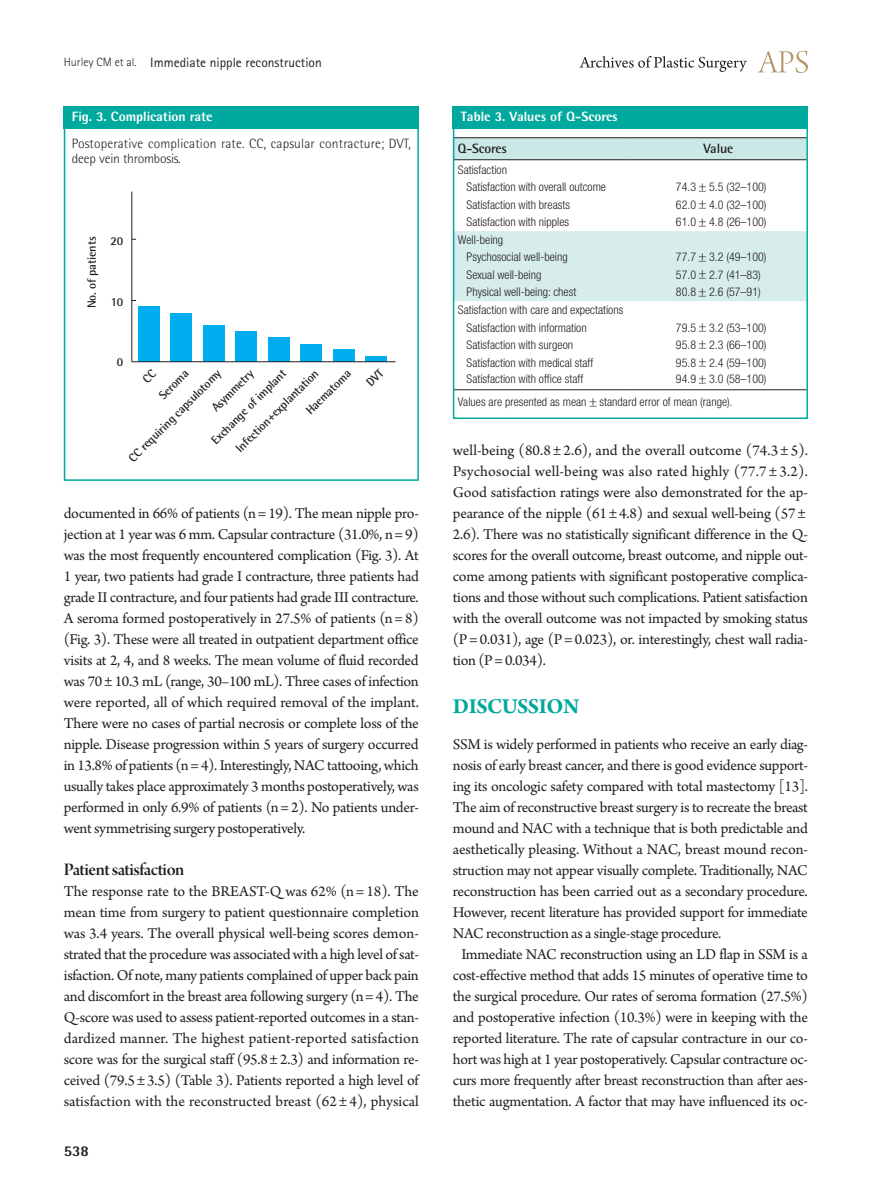
<style>
.page{position:relative;width:893px;height:1191px;background:#fff}
.page>*{position:absolute;margin:0;border:0;box-sizing:border-box;transform-origin:0 0}
.대제목{font:700 22.5px "Arno Pro";letter-spacing:-.02em;color:#00a99d}
.중제목{font:18.75px "Arno Pro Smbd Display";letter-spacing:-.025em;color:#231f20}
.본문_0{font:15.75px/21px "Arno Pro";letter-spacing:-.015em;color:#231f20;text-align:justify}
.본문{font:15.75px/21px "Arno Pro";letter-spacing:-.02em;color:#231f20;text-align:center}
.t1{font:800 15px "Rotis Semi Sans Std";color:#231f20}
.그림설명{font:300 13.5px/15px "Rotis Semi Sans Std";letter-spacing:.015em;color:#231f20}
.표그림제목{font:800 13.5px "Rotis Semi Sans Std";color:#fff}
.t2{font:13.5px "Rotis Sans Serif Std";color:#231f20}
.표열제목{font:700 13.5px "Rotis Semi Sans Std";letter-spacing:-.01em;color:#231f20}
.표본문{font:300 condensed 12px "Helvetica Neue LT Std";color:#231f20}
.그림지문{font:700 12px "Rotis Semi Sans Std";letter-spacing:-.01em;color:#231f20}
.s1{font-weight:300;font-size:12px}
.s2{font-family:"Dotum";font-weight:400;font-stretch:normal}
</style>
<div class="page">
<svg style="left:757px;top:51px;width:51px;height:22px"></svg>
<svg style="left:579px;top:56px;width:168px;height:16px"></svg>
<div style="left:64px;top:106px;width:355px;height:23px;background:#00a99d"></div>
<div style="left:64px;top:106px;width:355px;height:375px;border:2px solid #00a99d"></div>
<div style="left:138px;top:306px;width:21px;height:56px;background:#00aeef"></div>
<div style="left:366px;top:356px;width:21px;height:6px;background:#00aeef"></div>
<div style="left:333px;top:349px;width:21px;height:13px;background:#00aeef"></div>
<div style="left:301px;top:344px;width:21px;height:18px;background:#00aeef"></div>
<div style="left:268px;top:337px;width:21px;height:25px;background:#00aeef"></div>
<div style="left:236px;top:331px;width:21px;height:31px;background:#00aeef"></div>
<div style="left:203px;top:325px;width:21px;height:37px;background:#00aeef"></div>
<div style="left:171px;top:313px;width:21px;height:49px;background:#00aeef"></div>
<hr style="left:131px;top:192px;width:1px;height:170px;background:#231f20">
<hr style="left:132px;top:361px;width:263px;height:1px;background:#231f20">
<div style="left:456px;top:138px;width:349px;height:21px;background:#c9e8e6"></div>
<div style="left:456px;top:231px;width:349px;height:70px;background:#d6edec"></div>
<hr style="left:454px;top:389px;width:176px;height:1px;background:#231f20">
<hr style="left:630px;top:389px;width:177px;height:1px;background:#231f20">
<hr style="left:454px;top:137px;width:176px;height:1px;background:#231f20">
<hr style="left:630px;top:137px;width:177px;height:1px;background:#231f20">
<hr style="left:454px;top:159px;width:176px;height:1px;background:#231f20">
<hr style="left:630px;top:159px;width:177px;height:1px;background:#231f20">
<div style="left:453px;top:106px;width:355px;height:23px;background:#00a99d"></div>
<div style="left:453px;top:106px;width:355px;height:313px;border:2px solid #00a99d"></div>
<p class="t2" style="left:64px;top:54px;width:260px"><span class="s1">Hurley CM et al.</span> Immediate nipple reconstruction</p>
<p class="표그림제목" style="left:72px;top:108px;width:142px">Fig. 3. Complication rate</p>
<p class="그림설명" style="left:72px;top:136px;width:341px">Postoperative complication rate. CC, capsular contracture; DVT, deep vein thrombosis.</p>
<p class="그림지문" style="left:84px;top:308px;width:73px;rotate:-90deg">No. of patients</p>
<p class="그림지문" style="left:111px;top:233px;width:14px">20</p>
<p class="그림지문" style="left:111px;top:294px;width:14px">10</p>
<p class="그림지문" style="left:117px;top:355px;width:8px">0</p>
<p class="그림지문" style="left:208px;top:437px;width:102px;rotate:-45deg">Exchange of implant</p>
<p class="그림지문" style="left:125px;top:454px;width:127px;rotate:-45deg">CC requiring capsulotomy</p>
<p class="그림지문" style="left:208px;top:404px;width:55px;rotate:-45deg">Asymmetry</p>
<p class="그림지문" style="left:156px;top:391px;width:38px;rotate:-45deg">Seroma</p>
<p class="그림지문" style="left:303px;top:407px;width:60px;rotate:-45deg">Haematoma</p>
<p class="그림지문" style="left:232px;top:445px;width:113px;rotate:-45deg">Infection+explantation</p>
<p class="본문_0" style="left:64px;top:504px;width:357px">documented in 66% of patients (n = 19). The mean nipple pro&shy;jection at 1 year was 6 mm. Capsular contracture (31.0%, n = 9) was the most frequently encountered complication (Fig. 3). At 1 year, two patients had grade I contracture, three patients had grade II contracture, and four patients had grade III contracture.<br>A seroma formed postoperatively in 27.5% of patients (n = 8) (Fig. 3). These were all treated in outpatient department office visits at 2, 4, and 8 weeks. The mean volume of fluid recorded was 70 ± 10.3 mL (range, 30–100 mL). Three cases of infection were reported, all of which required removal of the implant.<br>There were no cases of partial necrosis or complete loss of the nipple. Disease progression within 5 years of surgery occurred in 13.8% of patients (n = 4). Interestingly, NAC tattooing, which usually takes place approximately 3 months postoperatively, was performed in only 6.9% of patients (n = 2). No patients under&shy;went symmetrising surgery postoperatively.</p>
<p class="중제목" style="left:64px;top:859px;width:122px">Patient satisfaction</p>
<p class="본문_0" style="left:64px;top:882px;width:357px">The response rate to the BREAST-Q was 62% (n = 18). The mean time from surgery to patient questionnaire completion was 3.4 years. The overall physical well-being scores demon&shy;strated that the procedure was associated with a high level of sat&shy;isfaction. Of note, many patients complained of upper back pain and discomfort in the breast area following surgery (n = 4). The Q-score was used to assess patient-reported outcomes in a stan&shy;dardized manner. The highest patient-reported satisfaction score was for the surgical staff (95.8 ± 2.3) and information re&shy;ceived (79.5 ± 3.5) (Table 3). Patients reported a high level of satisfaction with the reconstructed breast (62 ± 4), physical</p>
<p class="t1" style="left:64px;top:1141px;width:27px">538</p>
<p class="표그림제목" style="left:461px;top:108px;width:158px">Table 3. Values of Q-Scores</p>
<p class="표열제목" style="left:458px;top:140px;width:51px">Q-Scores</p>
<p class="표열제목" style="left:703px;top:140px;width:31px">Value</p>
<p class="표본문" style="left:458px;top:163px;width:51px">Satisfaction</p>
<p class="표본문" style="left:467px;top:180px;width:141px">Satisfaction with overall outcome</p>
<p class="표본문" style="left:676px;top:180px;width:92px">74.3<span class="s2">±</span>5.5 (32–100)</p>
<p class="표본문" style="left:467px;top:198px;width:105px">Satisfaction with breasts</p>
<p class="표본문" style="left:676px;top:198px;width:92px">62.0<span class="s2">±</span>4.0 (32–100)</p>
<p class="표본문" style="left:467px;top:215px;width:104px">Satisfaction with nipples</p>
<p class="표본문" style="left:676px;top:215px;width:92px">61.0<span class="s2">±</span>4.8 (26–100)</p>
<p class="표본문" style="left:458px;top:233px;width:47px">Well-being</p>
<p class="표본문" style="left:467px;top:250px;width:103px">Psychosocial well-being</p>
<p class="표본문" style="left:676px;top:250px;width:92px">77.7<span class="s2">±</span>3.2 (49–100)</p>
<p class="표본문" style="left:467px;top:268px;width:76px">Sexual well-being</p>
<p class="표본문" style="left:676px;top:268px;width:86px">57.0<span class="s2">±</span>2.7 (41–83)</p>
<p class="표본문" style="left:467px;top:285px;width:111px">Physical well-being: chest</p>
<p class="표본문" style="left:676px;top:285px;width:86px">80.8<span class="s2">±</span>2.6 (57–91)</p>
<p class="표본문" style="left:458px;top:303px;width:167px">Satisfaction with care and expectations</p>
<p class="표본문" style="left:467px;top:320px;width:122px">Satisfaction with information</p>
<p class="표본문" style="left:676px;top:320px;width:92px">79.5<span class="s2">±</span>3.2 (53–100)</p>
<p class="표본문" style="left:467px;top:338px;width:108px">Satisfaction with surgeon</p>
<p class="표본문" style="left:676px;top:338px;width:92px">95.8<span class="s2">±</span>2.3 (66–100)</p>
<p class="표본문" style="left:467px;top:355px;width:128px">Satisfaction with medical staff</p>
<p class="표본문" style="left:676px;top:355px;width:92px">95.8<span class="s2">±</span>2.4 (59–100)</p>
<p class="표본문" style="left:467px;top:372px;width:118px">Satisfaction with office staff</p>
<p class="표본문" style="left:676px;top:372px;width:92px">94.9<span class="s2">±</span>3.0 (58–100)</p>
<p class="표본문" style="left:458px;top:395px;width:276px">Values are presented as mean<span class="s2">±</span>standard error of mean (range).</p>
<p class="본문_0" style="left:453px;top:441px;width:357px;text-align:left">well-being (80.8 ± 2.6), and the overall outcome (74.3 ± 5).<br>Psychosocial well-being was also rated highly (77.7 ± 3.2).<br>Good satisfaction ratings were also demonstrated for the ap&shy;pearance of the nipple (61 ± 4.8) and sexual well-being (57 ± 2.6). There was no statistically significant difference in the Q&shy;scores for the overall outcome, breast outcome, and nipple out&shy;come among patients with significant postoperative complica&shy;tions and those without such complications. Patient satisfaction with the overall outcome was not impacted by smoking status (P = 0.031), age (P = 0.023), or. interestingly, chest wall radia&shy;tion (P = 0.034).</p>
<p class="대제목" style="left:453px;top:693px;width:128px">DISCUSSION</p>
<p class="본문_0" style="left:453px;top:735px;width:357px">SSM is widely performed in patients who receive an early diag&shy;nosis of early breast cancer, and there is good evidence support&shy;ing its oncologic safety compared with total mastectomy [13].<br>The aim of reconstructive breast surgery is to recreate the breast mound and NAC with a technique that is both predictable and aesthetically pleasing. Without a NAC, breast mound recon&shy;struction may not appear visually complete. Traditionally, NAC reconstruction has been carried out as a secondary procedure.<br>However, recent literature has provided support for immediate NAC reconstruction as a single-stage procedure.</p>
<p class="본문" style="left:453px;top:945px;width:357px">Immediate NAC reconstruction using an LD flap in SSM is a cost-effective method that adds 15 minutes of operative time to the surgical procedure. Our rates of seroma formation (27.5%) and postoperative infection (10.3%) were in keeping with the reported literature. The rate of capsular contracture in our co&shy;hort was high at 1 year postoperatively. Capsular contracture oc&shy;curs more frequently after breast reconstruction than after aes&shy;thetic augmentation. A factor that may have influenced its oc-</p>
</div>
